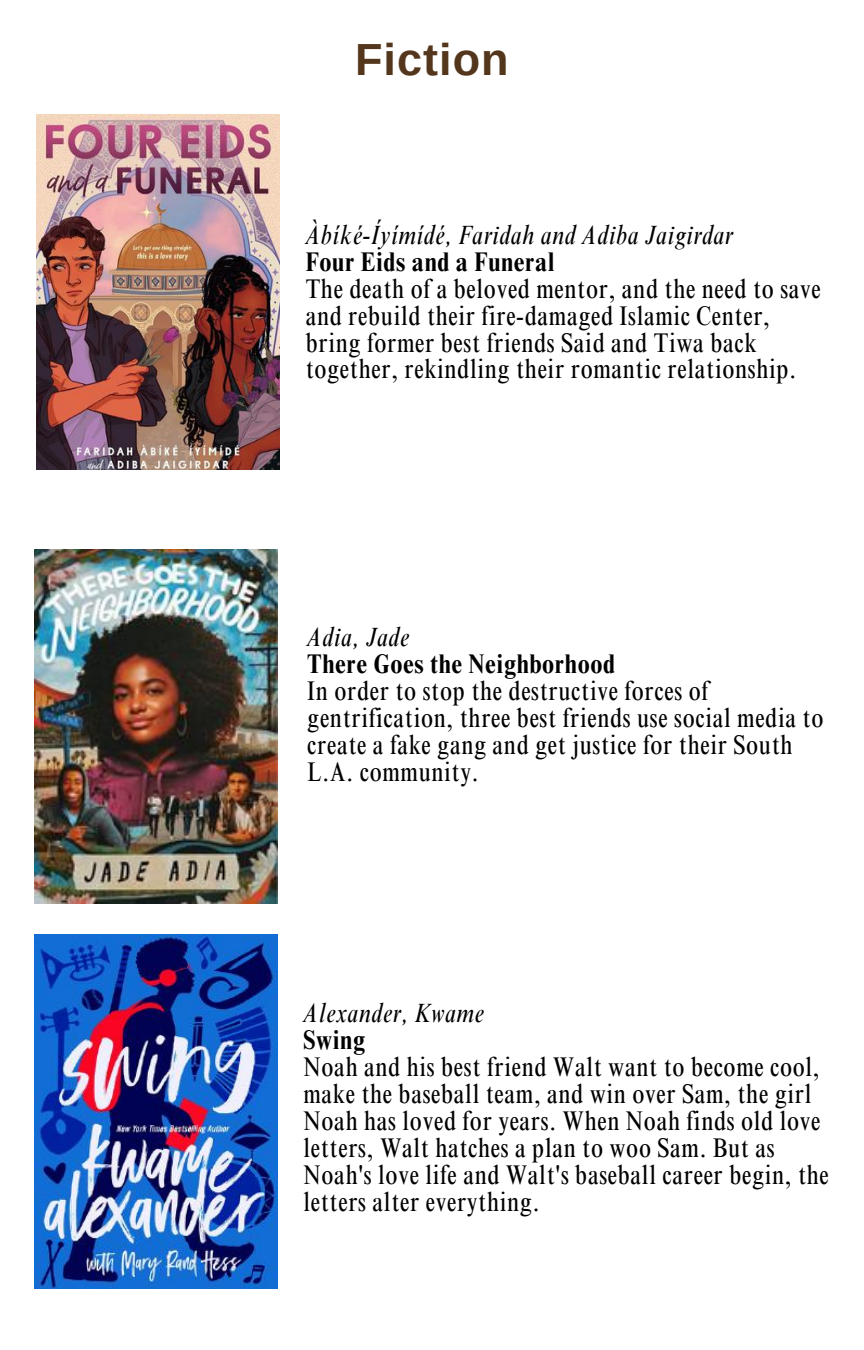
<style>
.page{position:relative;width:864px;height:1350px;background:#fff}
.page>*{position:absolute;margin:0;border:0;box-sizing:border-box;transform-origin:0 0}
.t1{font:700 45px "Arimo";letter-spacing:.025em;color:#53361b}
.t2{font:condensed 27px/27px "Times NRMT Pro";letter-spacing:.025em;color:#000}
.t3{font:italic condensed 27px "Times NRMT Pro";letter-spacing:.025em;color:#000}
.t4{font:700 condensed 27px "Times NRMT Pro";letter-spacing:.025em;color:#000}
</style>
<div class="page">
<img style="left:34px;top:549px;width:243px;height:355px">
<img style="left:34px;top:934px;width:243px;height:355px">
<img style="left:36px;top:115px;width:243px;height:354px">
<h1 class="t1" style="left:355px;top:34px;width:155px">Fiction</h1>
<p class="t3" style="left:306px;top:225px;width:429px">Àbíké-Íyímídé, Faridah and Adiba Jaigirdar</p>
<p class="t4" style="left:306px;top:251px;width:250px">Four Eids and a Funeral</p>
<p class="t2" style="left:306px;top:278px;width:517px">The death of a beloved mentor, and the need to save and rebuild their fire-damaged Islamic Center, bring former best friends Said and Tiwa back together, rekindling their romantic relationship.</p>
<p class="t3" style="left:307px;top:627px;width:103px">Adia, Jade</p>
<p class="t4" style="left:307px;top:654px;width:309px">There Goes the Neighborhood</p>
<p class="t2" style="left:307px;top:681px;width:518px">In order to stop the destructive forces of gentrification, three best friends use social media to create a fake gang and get justice for their South L.A. community.</p>
<p class="t3" style="left:303px;top:1003px;width:182px">Alexander, Kwame</p>
<p class="t4" style="left:303px;top:1030px;width:63px">Swing</p>
<p class="t2" style="left:303px;top:1057px;width:527px">Noah and his best friend Walt want to become cool, make the baseball team, and win over Sam, the girl Noah has loved for years. When Noah finds old love letters, Walt hatches a plan to woo Sam. But as Noah's love life and Walt's baseball career begin, the letters alter everything.</p>
</div>
